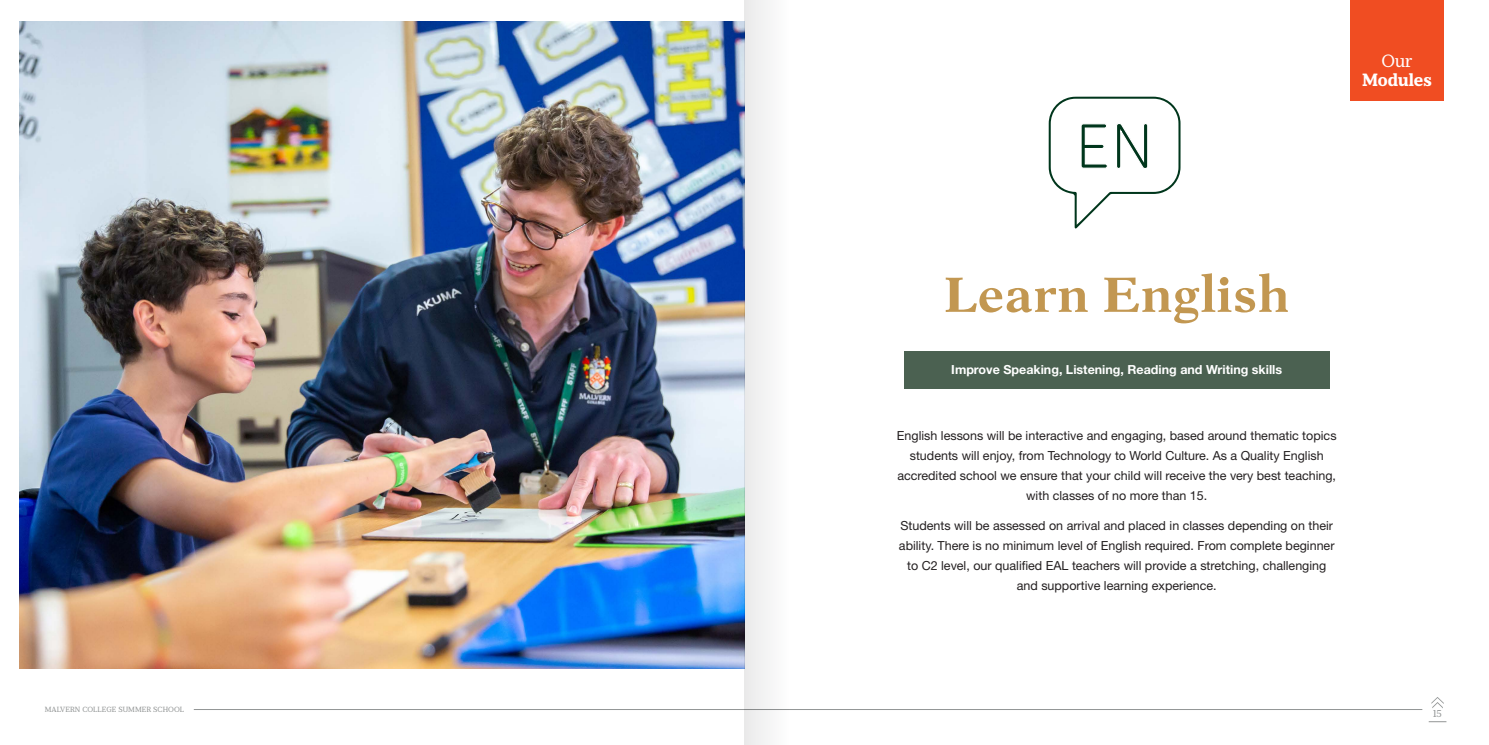
<style>
.page{position:relative;width:1489px;height:745px;background:#fff}
.page>*{position:absolute;margin:0;border:0;box-sizing:border-box;transform-origin:0 0}
.title2{font:500 51.25px "Aster";color:#c29751}
.t1{font:700 17.62px/18.6px "Prumo Slab";color:#fff;text-align:center}
.t2{font:12.5px/20px "Helvetica Neue LT Pro";color:#231f20;text-align:center}
.t3{font:700 12.5px "Helvetica Neue LT Pro";color:#fff}
.t4{font:10px "Prumo Slab";color:#929595}
.t5{font:7.5px "Prumo Slab";letter-spacing:.01em;color:#929595}
.s1{font-weight:400}
</style>
<div class="page">
<svg style="left:1431px;top:697px;width:12px;height:11px"></svg>
<hr style="left:194px;top:708px;width:1228px;height:1px;background:#929595">
<img style="left:19px;top:21px;width:725px;height:647px">
<svg style="left:1048px;top:96px;width:133px;height:133px"></svg>
<div style="left:1349px;top:0;width:94px;height:100px;background:#f04d22"></div>
<div style="left:904px;top:351px;width:425px;height:37px;background:#4b6151"></div>
<div style="left:744px;top:0;width:44px;height:744px;background:#f1f1f1"></div>
<p class="t5" style="left:45px;top:704px;width:141px">MALVERN COLLEGE SUMMER SCHOOL</p>
<p class="t1" style="left:1362px;top:52px;width:71px"><span class="s1">Our<br></span>Modules</p>
<p class="title2" style="left:943px;top:263px;width:348px">Learn English</p>
<p class="t3" style="left:951px;top:362px;width:332px">Improve Speaking, Listening, Reading and Writing skills</p>
<p class="t2" style="left:896px;top:424px;width:441px">English lessons will be interactive and engaging, based around thematic topics students will enjoy, from Technology to World Culture. As a Quality English accredited school we ensure that your child will receive the very best teaching, with classes of no more than 15.</p>
<p class="t2" style="left:898px;top:515px;width:437px">Students will be assessed on arrival and placed in classes depending on their ability. There is no minimum level of English required. From complete beginner to C2 level, our qualified EAL teachers will provide a stretching, challenging and supportive learning experience.</p>
<p class="t4" style="left:1432px;top:707px;width:10px">15</p>
</div>
